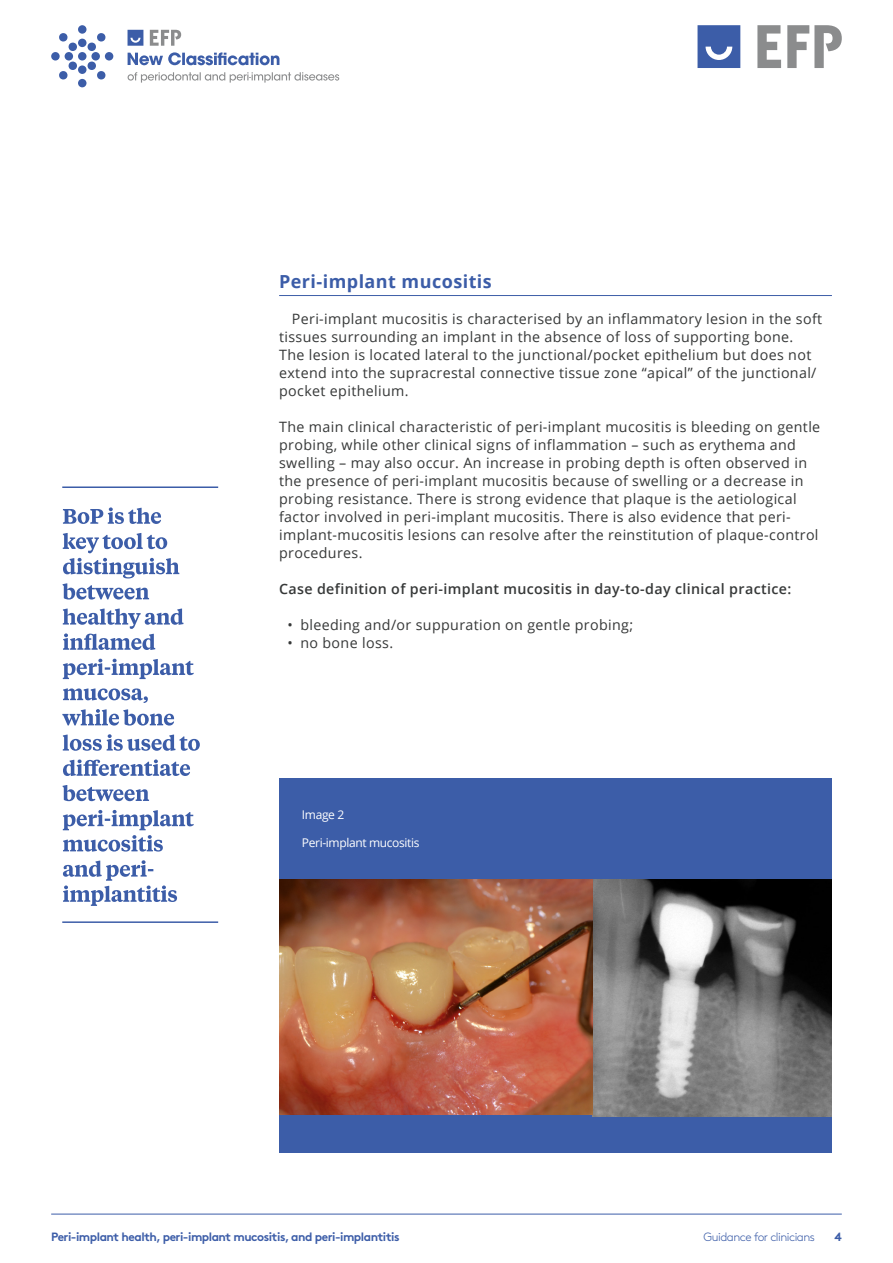
<style>
.page{position:relative;width:893px;height:1263px;background:#fff}
.page>*{position:absolute;margin:0;border:0;box-sizing:border-box;transform-origin:0 0}
.t1{font:700 18px "Open Sans";letter-spacing:.025em;color:#3c5da8}
.t2{font:14.25px/18px "Open Sans";letter-spacing:.025em;color:#363838}
.t3{font:600 14.25px "Open Sans";letter-spacing:.025em;color:#363838}
.t4{font:700 12px "Brown";letter-spacing:-.04em;color:#3c5da8}
.t5{font:12px "Open Sans";letter-spacing:-.03em;color:#fff}
.t6{font:300 12px "Brown";letter-spacing:-.04em;color:#3c5da8}
</style>
<div class="page">
<svg style="left:697px;top:25px;width:43px;height:43px;background:#526fb1"></svg>
<svg style="left:757px;top:25px;width:24px;height:43px"></svg>
<svg style="left:787px;top:25px;width:55px;height:43px"></svg>
<div style="left:78px;top:52px;width:9px;height:9px;background:#3c5da8;border-radius:50%"></div>
<div style="left:91px;top:52px;width:9px;height:9px;background:#3c5da8;border-radius:50%"></div>
<div style="left:65px;top:52px;width:8px;height:9px;background:#3c5da8;border-radius:50%"></div>
<div style="left:51px;top:52px;width:9px;height:9px;background:#3c5da8;border-radius:50%"></div>
<div style="left:105px;top:52px;width:8px;height:9px;background:#3c5da8;border-radius:50%"></div>
<div style="left:78px;top:39px;width:9px;height:8px;background:#3c5da8;border-radius:50%"></div>
<div style="left:78px;top:65px;width:9px;height:9px;background:#3c5da8;border-radius:50%"></div>
<div style="left:78px;top:79px;width:9px;height:8px;background:#3c5da8;border-radius:50%"></div>
<div style="left:78px;top:25px;width:9px;height:9px;background:#3c5da8;border-radius:50%"></div>
<svg style="left:59px;top:61px;width:18px;height:19px"></svg>
<svg style="left:87px;top:33px;width:19px;height:18px"></svg>
<svg style="left:87px;top:61px;width:19px;height:19px"></svg>
<svg style="left:59px;top:33px;width:18px;height:18px"></svg>
<svg style="left:128px;top:30px;width:15px;height:16px"></svg>
<svg style="left:150px;top:30px;width:31px;height:16px"></svg>
<svg style="left:128px;top:72px;width:211px;height:11px"></svg>
<svg style="left:128px;top:52px;width:151px;height:13px"></svg>
<hr style="left:51px;top:1214px;width:791px;height:1px;background:#3c5da8">
<hr style="left:279px;top:295px;width:553px;height:1px;background:#3c5da8">
<div style="left:279px;top:778px;width:553px;height:374px;background:#3c5da8"></div>
<img style="left:279px;top:880px;width:553px;height:236px">
<hr style="left:62px;top:486px;width:156px;height:2px;background:#3c5da8">
<hr style="left:62px;top:921px;width:156px;height:2px;background:#3c5da8">
<svg style="left:63px;top:860px;width:114px;height:46px"></svg>
<svg style="left:63px;top:810px;width:131px;height:41px"></svg>
<svg style="left:63px;top:785px;width:86px;height:16px"></svg>
<svg style="left:63px;top:759px;width:127px;height:17px"></svg>
<svg style="left:63px;top:734px;width:137px;height:17px"></svg>
<svg style="left:62px;top:709px;width:112px;height:16px"></svg>
<svg style="left:63px;top:688px;width:85px;height:15px"></svg>
<svg style="left:63px;top:659px;width:131px;height:20px"></svg>
<svg style="left:63px;top:608px;width:120px;height:42px"></svg>
<svg style="left:63px;top:533px;width:116px;height:66px"></svg>
<svg style="left:63px;top:507px;width:98px;height:17px"></svg>
<p class="t1" style="left:279px;top:269px;width:214px">Peri-implant mucositis</p>
<p class="t2" style="left:279px;top:309px;width:545px;text-indent:13px">Peri-implant mucositis is characterised by an inflammatory lesion in the soft tissues surrounding an implant in the absence of loss of supporting bone.<br>The lesion is located lateral to the junctional/pocket epithelium but does not extend into the supracrestal connective tissue zone “apical” of the junctional/ pocket epithelium.</p>
<p class="t2" style="left:279px;top:417px;width:543px">The main clinical characteristic of peri-implant mucositis is bleeding on gentle probing, while other clinical signs of inflammation – such as erythema and swelling – may also occur. An increase in probing depth is often observed in the presence of peri-implant mucositis because of swelling or a decrease in probing resistance. There is strong evidence that plaque is the aetiological factor involved in peri-implant mucositis. There is also evidence that peri&shy;implant-mucositis lesions can resolve after the reinstitution of plaque-control procedures.</p>
<p class="t3" style="left:279px;top:579px;width:514px">Case definition of peri-implant mucositis in day-to-day clinical practice:</p>
<p class="t2" style="left:288px;top:615px;width:347px">• bleeding and/or suppuration on gentle probing;</p>
<p class="t2" style="left:288px;top:633px;width:107px">• no bone loss.</p>
<p class="t5" style="left:302px;top:806px;width:44px">Image 2</p>
<p class="t5" style="left:302px;top:835px;width:119px">Peri-implant mucositis</p>
<p class="t4" style="left:51px;top:1227px;width:350px">Peri-implant health, peri-implant mucositis, and peri-implantitis</p>
<p class="t6" style="left:704px;top:1228px;width:113px">Guidance for clinicians</p>
<p class="t4" style="left:834px;top:1227px;width:9px">4</p>
</div>
